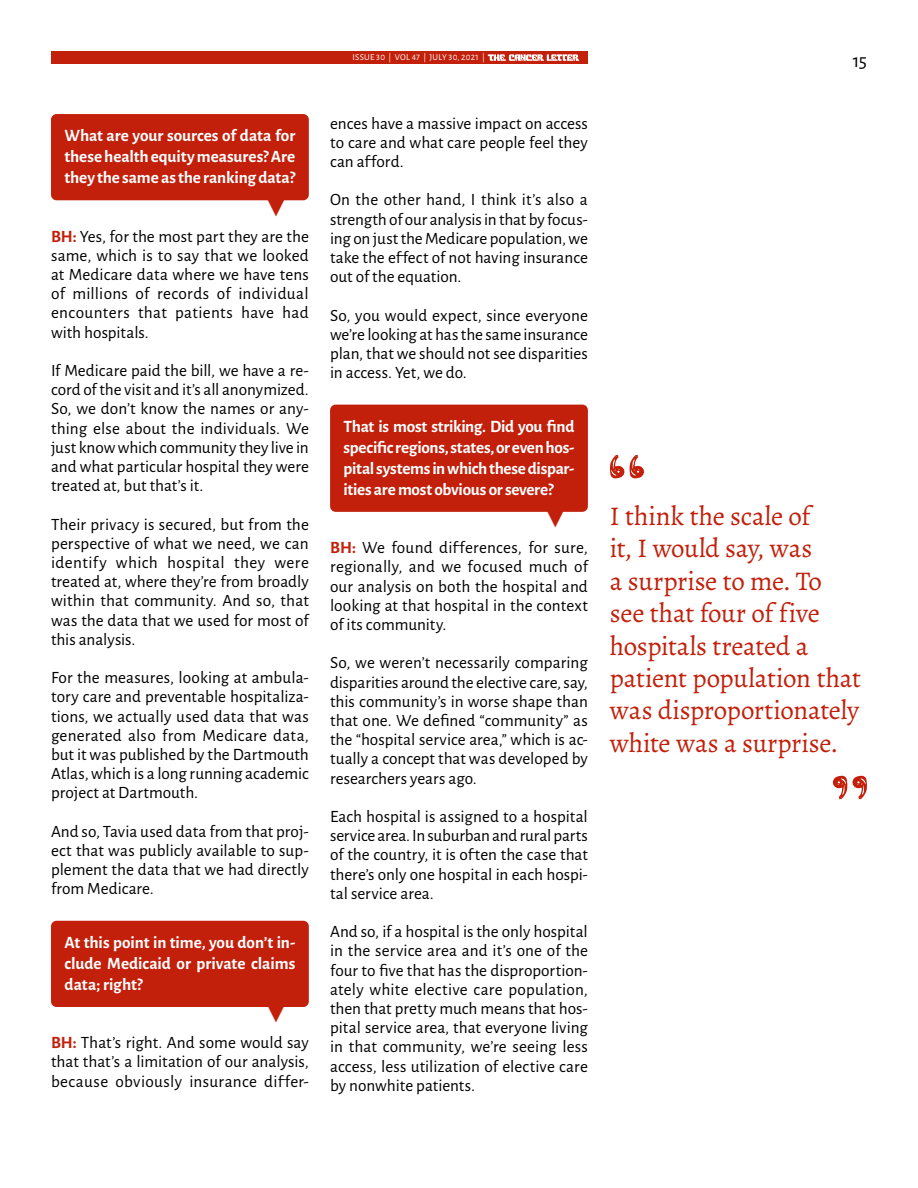
<style>
.page{position:relative;width:918px;height:1188px;background:#fff}
.page>*{position:absolute;margin:0;border:0;box-sizing:border-box;transform-origin:0 0}
.Pull_Quote{font:27px/32.4px "Alegreya";letter-spacing:-.01em;color:#c2200b}
.t1{font:900 25.5px "Arial";color:#c2200b}
.t2{font:19.5px "Alegreya Sans";color:#000}
.t3{font:17.25px/19.2px "Alegreya Sans";color:#000;text-align:justify}
.Interview_Question{font:700 17.25px/21px "Alegreya Sans";letter-spacing:-.01em;color:#fff;text-align:justify}
.t4{font:9px "Alegreya Sans";letter-spacing:.025em;color:#fff}
.s1{font-weight:700;color:#c2200b}
</style>
<div class="page">
<div style="left:51px;top:51px;width:537px;height:13px;background:#c2200b"></div>
<svg style="left:488px;top:54px;width:91px;height:7px"></svg>
<div style="left:330px;top:405px;width:258px;height:107px;background:#c2200b;border-radius:6px"></div>
<div style="left:51px;top:114px;width:258px;height:86px;background:#c2200b;border-radius:6px"></div>
<div style="left:51px;top:921px;width:258px;height:86px;background:#c2200b;border-radius:6px"></div>
<svg style="left:610px;top:455px;width:34px;height:24px"></svg>
<svg style="left:832px;top:776px;width:35px;height:23px"></svg>
<p class="t4" style="left:353px;top:51px;width:134px">ISSUE 30 | VOL 47 | JULY 30, 2021 |</p>
<p class="Interview_Question" style="left:65px;top:124px;width:232px">What are your sources of data for these health equity measures? Are they the same as the ranking data?</p>
<p class="t1" style="left:264px;top:188px;width:27px">▼</p>
<p class="t3" style="left:51px;top:226px;width:259px"><span class="s1">BH:</span> Yes, for the most part they are the same, which is to say that we looked at Medicare data where we have tens of millions of records of individual encounters that patients have had with hospitals.</p>
<p class="t3" style="left:51px;top:360px;width:259px">If Medicare paid the bill, we have a re&shy;cord of the visit and it’s all anonymized.<br>So, we don’t know the names or any&shy;thing else about the individuals. We just know which community they live in and what particular hospital they were treated at, but that’s it.</p>
<p class="t3" style="left:51px;top:514px;width:260px">Their privacy is secured, but from the perspective of what we need, we can identify which hospital they were treated at, where they’re from broadly within that community. And so, that was the data that we used for most of this analysis.</p>
<p class="t3" style="left:51px;top:667px;width:259px">For the measures, looking at ambula&shy;tory care and preventable hospitaliza&shy;tions, we actually used data that was generated also from Medicare data, but it was published by the Dartmouth Atlas, which is a long running academic project at Dartmouth.</p>
<p class="t3" style="left:51px;top:821px;width:259px">And so, Tavia used data from that proj&shy;ect that was publicly available to sup&shy;plement the data that we had directly from Medicare.</p>
<p class="Interview_Question" style="left:65px;top:931px;width:232px">At this point in time, you don’t in&shy;clude Medicaid or private claims data; right?</p>
<p class="t1" style="left:264px;top:995px;width:27px">▼</p>
<p class="t3" style="left:51px;top:1032px;width:259px"><span class="s1">BH:</span> That’s right. And some would say that that’s a limitation of our analysis, because obviously insurance differ-</p>
<p class="t3" style="left:330px;top:113px;width:259px">ences have a massive impact on access to care and what care people feel they can afford.</p>
<p class="t3" style="left:330px;top:189px;width:259px">On the other hand, I think it’s also a strength of our analysis in that by focus&shy;ing on just the Medicare population, we take the effect of not having insurance out of the equation.</p>
<p class="t3" style="left:330px;top:305px;width:259px">So, you would expect, since everyone we’re looking at has the same insurance plan, that we should not see disparities in access. Yet, we do.</p>
<p class="Interview_Question" style="left:344px;top:415px;width:232px">That is most striking. Did you find specific regions, states, or even hos&shy;pital systems in which these dispar&shy;ities are most obvious or severe?</p>
<p class="t1" style="left:543px;top:500px;width:27px">▼</p>
<p class="t3" style="left:330px;top:537px;width:260px"><span class="s1">BH:</span> We found differences, for sure, regionally, and we focused much of our analysis on both the hospital and looking at that hospital in the context of its community.</p>
<p class="t3" style="left:330px;top:652px;width:259px">So, we weren’t necessarily comparing disparities around the elective care, say, this community’s in worse shape than that one. We defined “community” as the “hospital service area,” which is ac&shy;tually a concept that was developed by researchers years ago.</p>
<p class="t3" style="left:330px;top:806px;width:259px">Each hospital is assigned to a hospital service area. In suburban and rural parts of the country, it is often the case that there’s only one hospital in each hospi&shy;tal service area.</p>
<p class="t3" style="left:330px;top:921px;width:259px">And so, if a hospital is the only hospital in the service area and it’s one of the four to five that has the disproportion&shy;ately white elective care population, then that pretty much means that hos&shy;pital service area, that everyone living in that community, we’re seeing less access, less utilization of elective care by nonwhite patients.</p>
<p class="t2" style="left:853px;top:47px;width:16px">15</p>
<p class="Pull_Quote" style="left:610px;top:500px;width:253px">I think the scale of<br>it, I would say, was<br>a surprise to me. To see that four of five hospitals treated a patient population that was disproportionately white was a surprise.</p>
</div>
